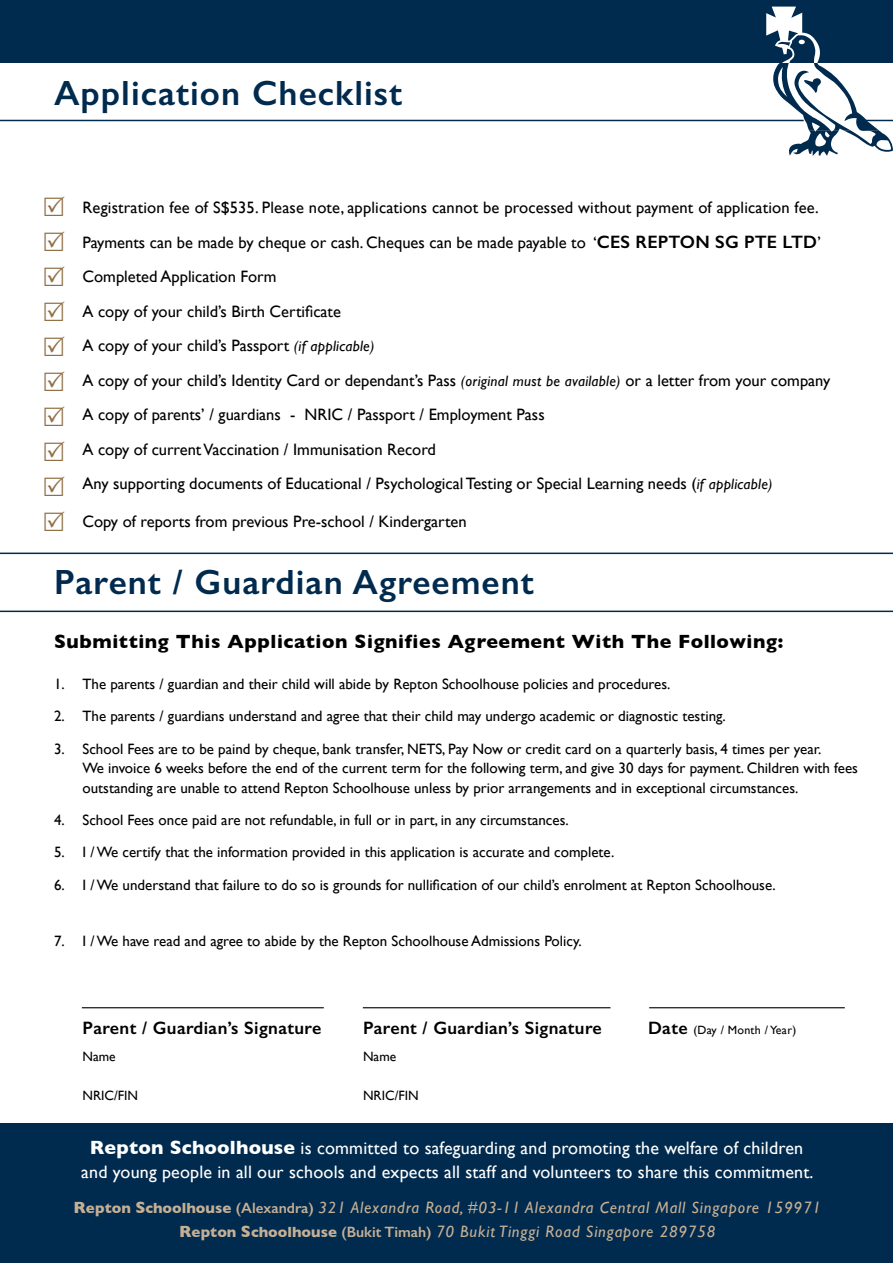
<style>
.page{position:relative;width:893px;height:1263px;background:#fff}
.page>*{position:absolute;margin:0;border:0;box-sizing:border-box;transform-origin:0 0}
.t1{font:600 35.1px "Gill Sans";letter-spacing:.03em;color:#002a4e}
.t2{font:700 19.5px "Gill Sans";letter-spacing:.03em;color:#000}
.t3{font:18px/24px "Gill Sans";letter-spacing:.01em;color:#fff;text-align:center}
.t4{font:600 18px "Gill Sans";letter-spacing:.02em;color:#000}
.t5{font:16.5px/34.5px "Gill Sans";color:#000}
.t6{font:italic 16.5px/24px "Gill Sans";letter-spacing:.05em;color:#c6b094;text-align:center}
.t7{font:15px/19.5px "Gill Sans";color:#000}
.t8{font:13.5px "Gill Sans";color:#000}
.t9{font:12px "Gill Sans";letter-spacing:.02em;color:#000}
.s1{font-weight:600;font-size:18px}
.s2{font-style:italic;font-size:15px}
.s3{font-weight:700;font-size:19.5px}
.s4{font-weight:700;font-style:normal}
.s5{font-weight:700;font-style:normal;font-size:15px}
.s6{font-weight:600;font-style:normal;font-size:15px}
</style>
<div class="page">
<div style="left:0;top:0;width:893px;height:63px;background:#002a4e"></div>
<svg style="left:766px;top:6px;width:127px;height:150px"></svg>
<hr style="left:0;top:120px;width:804px;height:1px;background:#002a4e">
<hr style="left:863px;top:120px;width:30px;height:1px;background:#002a4e">
<hr style="left:0;top:611px;width:893px;height:1px;background:#002a4e">
<hr style="left:82px;top:1007px;width:242px;height:1px;background:#000">
<hr style="left:649px;top:1007px;width:196px;height:1px;background:#000">
<div style="left:0;top:1123px;width:893px;height:140px;background:#002a4e"></div>
<hr style="left:0;top:553px;width:893px;height:1px;background:#002a4e">
<hr style="left:363px;top:1007px;width:247px;height:1px;background:#000">
<h1 class="t1" style="left:54px;top:80px;width:350px">Application Checklist</h1>
<p class="t5" style="left:82px;top:192px;width:749px">Registration fee of S$535. Please note, applications cannot be processed without payment of application fee.<br>Payments can be made by cheque or cash. Cheques can be made payable to ‘<span class="s1">CES REPTON SG PTE LTD</span>’ Completed Application Form<br>A copy of your child’s Birth Certificate<br>A copy of your child’s Passport <span class="s2">(if applicable)<br></span>A copy of your child’s Identity Card or dependant’s Pass <span class="s2">(original must be available)</span> or a letter from your company A copy of parents’ / guardians - NRIC / Passport / Employment Pass<br>A copy of current Vaccination / Immunisation Record<br>Any supporting documents of Educational / Psychological Testing or Special Learning needs (<span class="s2">if applicable)</span></p>
<p class="t5" style="left:82px;top:505px;width:386px">Copy of reports from previous Pre-school / Kindergarten</p>
<h1 class="t1" style="left:54px;top:570px;width:481px">Parent / Guardian Agreement</h1>
<h2 class="t2" style="left:54px;top:634px;width:731px">Submitting This Application Signifies Agreement With The Following:</h2>
<p class="t7" style="left:54px;top:675px;width:618px">1. The parents / guardian and their child will abide by Repton Schoolhouse policies and procedures.</p>
<p class="t7" style="left:54px;top:708px;width:673px">2. The parents / guardians understand and agree that their child may undergo academic or diagnostic testing.</p>
<p class="t7" style="left:83px;top:740px;width:777px;text-indent:-28px">3. School Fees are to be paind by cheque, bank transfer, NETS, Pay Now or credit card on a quarterly basis, 4 times per year.<br>We invoice 6 weeks before the end of the current term for the following term, and give 30 days for payment. Children with fees outstanding are unable to attend Repton Schoolhouse unless by prior arrangements and in exceptional circumstances.</p>
<p class="t7" style="left:54px;top:811px;width:516px">4. School Fees once paid are not refundable, in full or in part, in any circumstances.</p>
<p class="t7" style="left:54px;top:843px;width:562px">5. I / We certify that the information provided in this application is accurate and complete.</p>
<p class="t7" style="left:54px;top:874px;width:723px">6. I / We understand that failure to do so is grounds for nullification of our child’s enrolment at Repton Schoolhouse.</p>
<p class="t7" style="left:54px;top:932px;width:529px">7. I / We have read and agree to abide by the Repton Schoolhouse Admissions Policy.</p>
<p class="t4" style="left:83px;top:1021px;width:240px">Parent / Guardian’s Signature</p>
<p class="t4" style="left:363px;top:1021px;width:240px">Parent / Guardian’s Signature</p>
<p class="t9" style="left:648px;top:1024px;width:150px"><span class="s1">Date</span> (Day / Month / Year)</p>
<p class="t8" style="left:83px;top:1050px;width:35px">Name</p>
<p class="t8" style="left:363px;top:1050px;width:35px">Name</p>
<p class="t8" style="left:82px;top:1089px;width:57px">NRIC/FIN</p>
<p class="t8" style="left:363px;top:1089px;width:57px">NRIC/FIN</p>
<p class="t3" style="left:81px;top:1137px;width:734px"><span class="s3">Repton Schoolhouse</span> is committed to safeguarding and promoting the welfare of children and young people in all our schools and expects all staff and volunteers to share this commitment.</p>
<p class="t6" style="left:74px;top:1197px;width:749px"><span class="s4">R</span><span class="s5">epton</span> <span class="s4">S</span><span class="s5">choolhouse</span> <span class="s6">(Alexandra)</span> 321 Alexandra Road, #03-11 Alexandra Central Mall Singapore 159971<br><span class="s4">R</span><span class="s5">epton</span> <span class="s4">S</span><span class="s5">choolhouse</span> <span class="s6">(Bukit Timah)</span> 70 Bukit Tinggi Road Singapore 289758</p>
</div>
